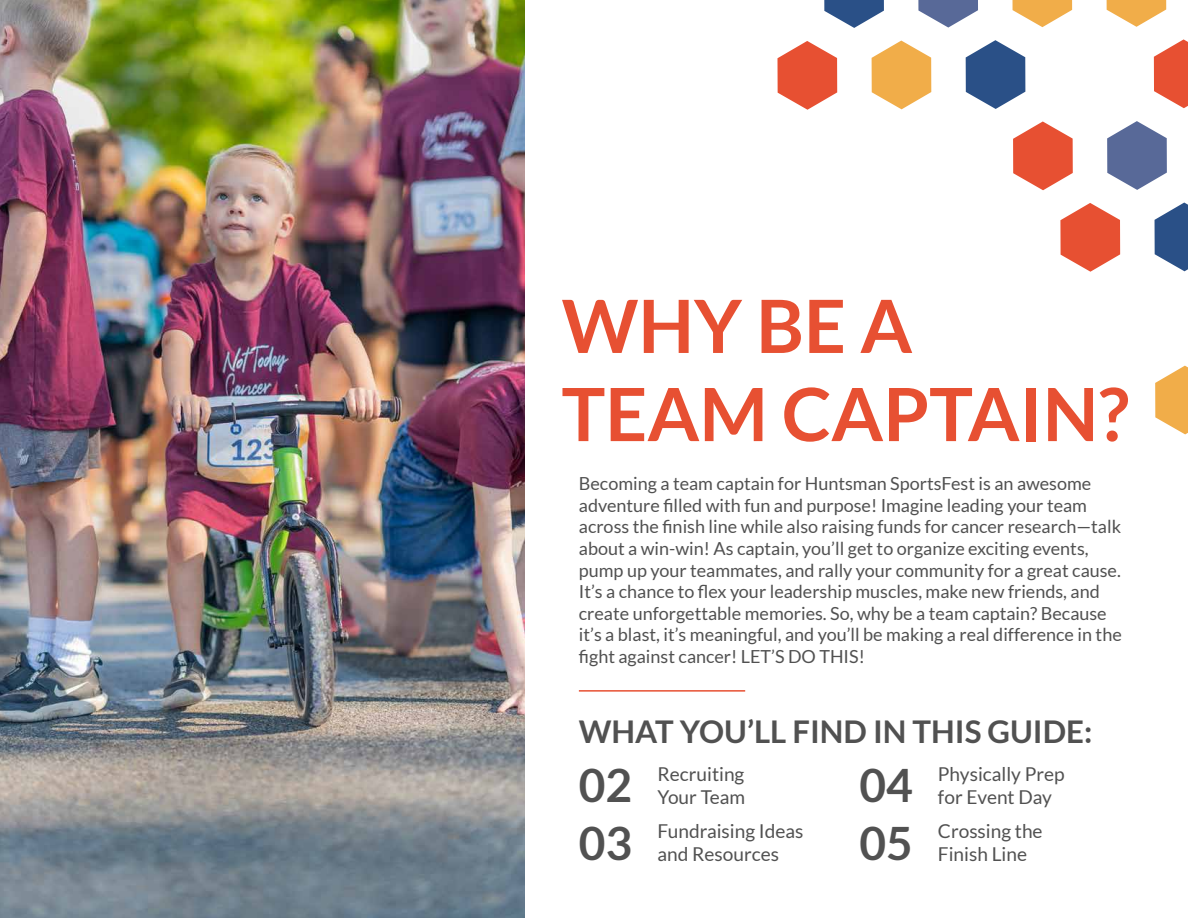
<style>
.page{position:relative;width:1188px;height:918px;background:#fff}
.page>*{position:absolute;margin:0;border:0;box-sizing:border-box;transform-origin:0 0}
.t1{font:700 73.5px/88.2px "Lato";color:#e75032}
.t2{font:700 46.05px "Lato";color:#515151}
.t3{font:700 31.35px "Lato";color:#515151}
.t4{font:19.05px/34.5px "Lato";color:#515151}
.t5{font:18px/21.6px "Lato";color:#515151}
</style>
<div class="page">
<img style="left:0;top:0;width:525px;height:918px">
<hr style="left:579px;top:690px;width:166px;height:2px;background:#e75032">
<svg style="left:1107px;top:0;width:59px;height:27px"></svg>
<svg style="left:824px;top:0;width:60px;height:28px"></svg>
<svg style="left:918px;top:0;width:60px;height:28px"></svg>
<svg style="left:1013px;top:0;width:59px;height:27px"></svg>
<svg style="left:1155px;top:366px;width:33px;height:68px"></svg>
<svg style="left:1155px;top:203px;width:33px;height:68px"></svg>
<svg style="left:1060px;top:203px;width:60px;height:69px"></svg>
<svg style="left:1013px;top:121px;width:60px;height:69px"></svg>
<svg style="left:966px;top:40px;width:59px;height:69px"></svg>
<svg style="left:1107px;top:121px;width:60px;height:69px"></svg>
<svg style="left:1154px;top:39px;width:34px;height:69px"></svg>
<svg style="left:872px;top:41px;width:59px;height:68px"></svg>
<svg style="left:777px;top:41px;width:60px;height:69px"></svg>
<h1 class="t1" style="left:562px;top:281px;width:569px">WHY BE A<br>TEAM CAPTAIN?</h1>
<p class="t5" style="left:579px;top:473px;width:544px">Becoming a team captain for Huntsman SportsFest is an awesome adventure filled with fun and purpose! Imagine leading your team across the finish line while also raising funds for cancer research—talk about a win-win! As captain, you’ll get to organize exciting events, pump up your teammates, and rally your community for a great cause.<br>It’s a chance to flex your leadership muscles, make new friends, and create unforgettable memories. So, why be a team captain? Because it’s a blast, it’s meaningful, and you’ll be making a real difference in the fight against cancer! LET’S DO THIS!</p>
<h3 class="t3" style="left:579px;top:713px;width:515px">WHAT YOU’LL FIND IN THIS GUIDE:</h3>
<p class="t4" style="left:658px;top:756px;width:88px">Recruiting</p>
<p class="t4" style="left:938px;top:756px;width:128px">Physically Prep</p>
<h2 class="t2" style="left:579px;top:759px;width:55px">02</h2>
<h2 class="t2" style="left:859px;top:759px;width:55px">04</h2>
<p class="t4" style="left:938px;top:779px;width:116px">for Event Day<br>Crossing the</p>
<p class="t4" style="left:658px;top:779px;width:147px">Your Team<br>Fundraising Ideas</p>
<h2 class="t2" style="left:579px;top:817px;width:55px">03</h2>
<h2 class="t2" style="left:859px;top:817px;width:55px">05</h2>
<p class="t4" style="left:938px;top:837px;width:91px">Finish Line</p>
<p class="t4" style="left:658px;top:837px;width:123px">and Resources</p>
</div>
